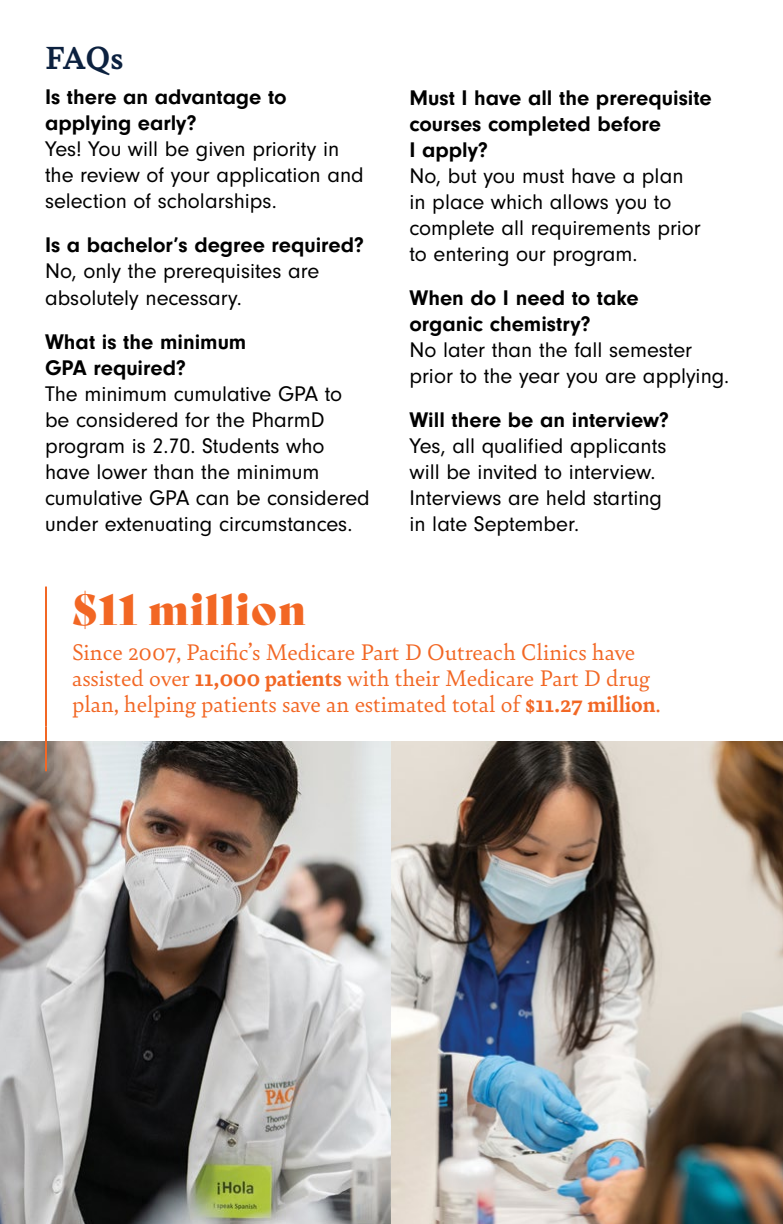
<style>
.page{position:relative;width:783px;height:1224px;background:#fff}
.page>*{position:absolute;margin:0;border:0;box-sizing:border-box;transform-origin:0 0}
.t1{font:42px "Bely Display";letter-spacing:.025em;color:#f26724}
.t2{font:700 34px "Bely";color:#0c213f}
.t3{font:24px/26px "Bely";color:#f26724}
.t4{font:22px/26px "Neuzeit Gro";color:#000}
.t5{font:700 22px/26px "Neuzeit Gro";color:#000}
.s1{font-weight:700}
</style>
<div class="page">
<img style="left:0;top:742px;width:783px;height:482px">
<hr style="left:45px;top:587px;width:2px;height:139px;background:#f26724">
<hr style="left:45px;top:726px;width:2px;height:45px;background:#f26724">
<h2 class="t2" style="left:45px;top:34px;width:80px">FAQs</h2>
<p class="t5" style="left:45px;top:84px;width:243px">Is there an advantage to applying early?</p>
<p class="t4" style="left:45px;top:137px;width:320px">Yes! You will be given priority in the review of your application and selection of scholarships.</p>
<p class="t5" style="left:45px;top:232px;width:321px">Is a bachelor’s degree required?</p>
<p class="t4" style="left:45px;top:259px;width:276px">No, only the prerequisites are absolutely necessary.</p>
<p class="t5" style="left:45px;top:328px;width:203px">What is the minimum<br>GPA required?</p>
<p class="t4" style="left:45px;top:381px;width:326px">The minimum cumulative GPA to be considered for the PharmD program is 2.70. Students who have lower than the minimum cumulative GPA can be considered under extenuating circumstances.</p>
<p class="t5" style="left:409px;top:84px;width:304px">Must I have all the prerequisite courses completed before<br>I apply?</p>
<p class="t4" style="left:409px;top:163px;width:293px">No, but you must have a plan in place which allows you to complete all requirements prior to entering our program.</p>
<p class="t5" style="left:409px;top:285px;width:231px">When do I need to take organic chemistry?</p>
<p class="t4" style="left:409px;top:337px;width:321px">No later than the fall semester prior to the year you are applying.</p>
<p class="t5" style="left:409px;top:407px;width:261px">Will there be an interview?</p>
<p class="t4" style="left:409px;top:433px;width:258px">Yes, all qualified applicants will be invited to interview.<br>Interviews are held starting in late September.</p>
<h1 class="t1" style="left:72px;top:576px;width:235px">$11 million</h1>
<p class="t3" style="left:72px;top:638px;width:590px">Since 2007, Pacific’s Medicare Part D Outreach Clinics have assisted over <span class="s1">11,000 patients</span> with their Medicare Part D drug plan, helping patients save an estimated total of <span class="s1">$11.27 million</span>.</p>
</div>
